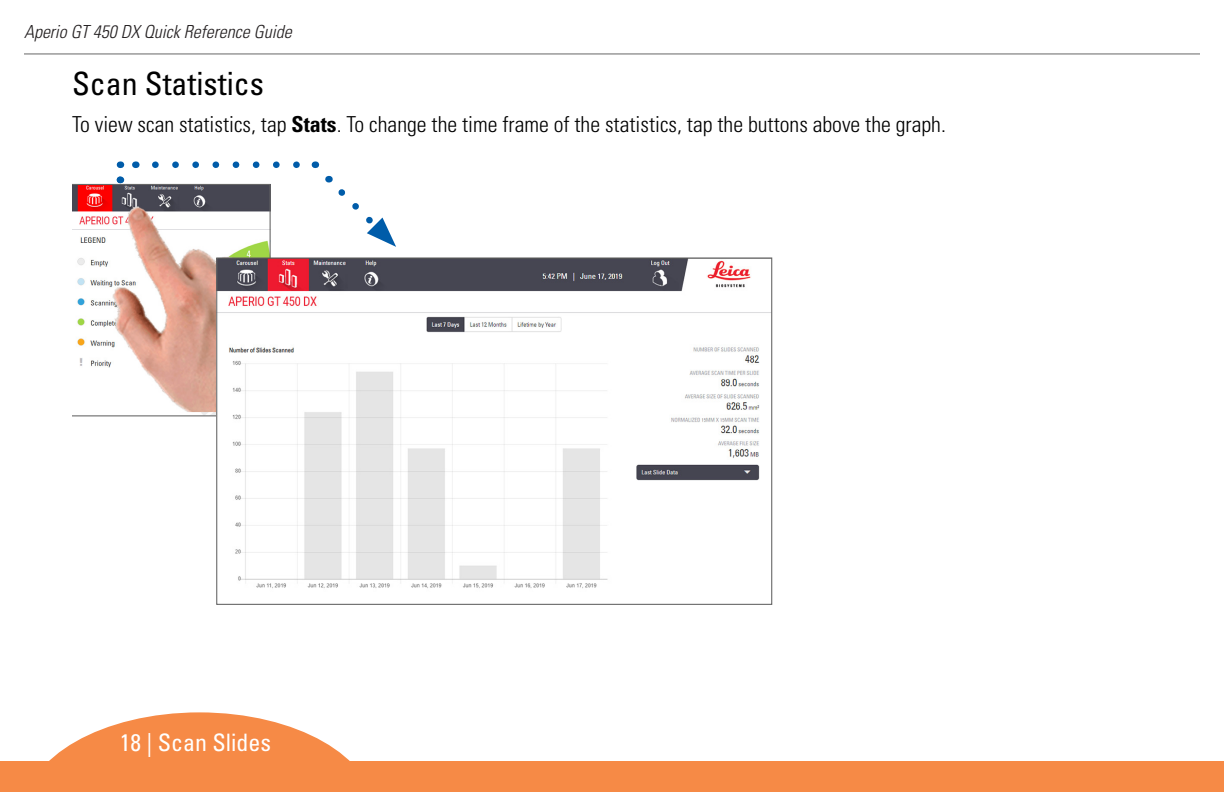
<style>
.page{position:relative;width:1224px;height:792px;background:#fff}
.page>*{position:absolute;margin:0;border:0;box-sizing:border-box;transform-origin:0 0}
.Heading_1QR{font:condensed 32px "Univers LT Std";color:#000}
.t1{font:condensed 24px "Univers LT Std";color:#fff}
.Body{font:300 condensed 22px "Univers LT Std";color:#000}
.t2{font:italic 300 condensed 18px "Univers LT Std";color:#231f20}
.s1{font-weight:700}
</style>
<div class="page">
<hr style="left:24px;top:54px;width:1176px;height:1px;background:#666">
<svg style="left:24px;top:712px;width:350px;height:50px"></svg>
<div style="left:0;top:762px;width:1224px;height:30px;background:#f68a46"></div>
<svg style="left:72px;top:184px;width:199px;height:232px"></svg>
<img style="left:218px;top:259px;width:552px;height:330px">
<svg style="left:155px;top:161px;width:145px;height:7px"></svg>
<svg style="left:326px;top:176px;width:70px;height:71px"></svg>
<svg style="left:117px;top:161px;width:6px;height:22px"></svg>
<p class="t2" style="left:24px;top:21px;width:269px">Aperio GT 450 DX Quick Reference Guide</p>
<p class="Heading_1QR" style="left:72px;top:64px;width:193px">Scan Statistics</p>
<p class="Body" style="left:72px;top:111px;width:875px">To view scan statistics, tap <span class="s1">Stats</span>. To change the time frame of the statistics, tap the buttons above the graph.</p>
<p class="t1" style="left:120px;top:727px;width:153px">18 | Scan Slides</p>
</div>
